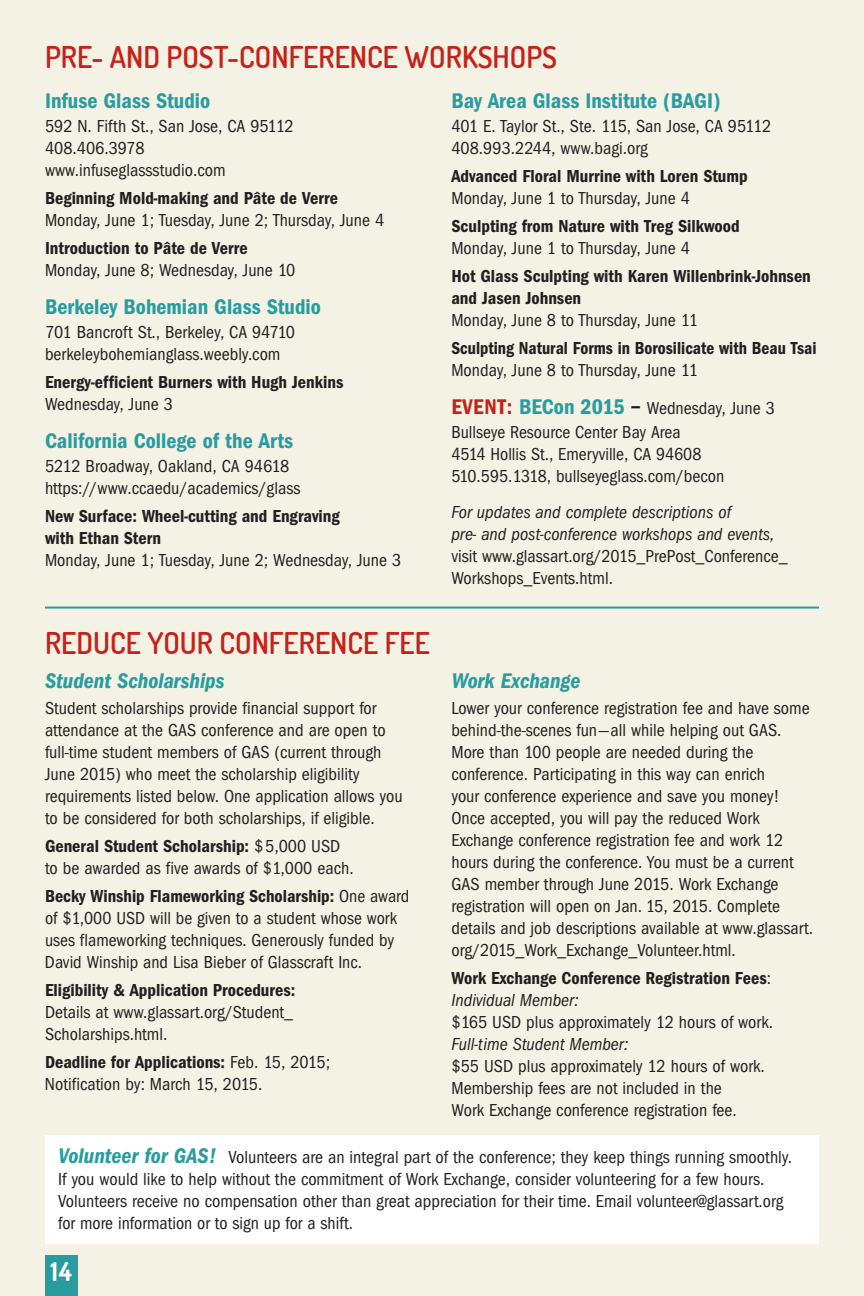
<style>
.page{position:relative;width:864px;height:1296px;background:#f3f2e5}
.page>*{position:absolute;margin:0;border:0;box-sizing:border-box;transform-origin:0 0}
.t1{font:600 30px "Terminal Dosis";color:#c5221a}
.t2{font:700 26px "Terminal Dosis";color:#fff}
.t3{font:600 condensed 22px "Franklin Gothic";color:#299ca0}
.t4{font:italic 600 condensed 22px "Franklin Gothic";color:#299ca0}
.t5{font:condensed 18px/22px "Franklin Gothic";color:#231f20}
.t6{font:600 condensed 18px/22px "Franklin Gothic";color:#231f20}
.t7{font:italic condensed 18px/22px "Franklin Gothic";color:#231f20}
.t8{font:600 condensed 18px "Franklin Gothic";color:#231f20;scale:.96 1}
.s1{font-weight:600}
.s2{font-weight:600;font-size:22px;color:#c5221a}
.s3{font-weight:600;font-size:22px;color:#299ca0}
.s4{font-weight:600;font-size:20px}
.s5{font-weight:400}
.s6{font-weight:400;font-style:italic}
.s7{font-weight:600;font-style:italic;font-size:22px;color:#299ca0}
</style>
<div class="page">
<hr style="left:45px;top:607px;width:774px;height:2px;background:#299ca0">
<div style="left:45px;top:1256px;width:33px;height:40px;background:#299ca0"></div>
<div style="left:45px;top:1135px;width:774px;height:108px;background:#fff"></div>
<h1 class="t1" style="left:45px;top:38px;width:211px">PRE- AND POST-CONFERENCE</h1>
<h1 class="t1" style="left:405px;top:38px;width:154px">WORKSHOPS</h1>
<p class="t3" style="left:45px;top:88px;width:167px">Infuse Glass Studio</p>
<p class="t5" style="left:45px;top:115px;width:250px">592 N. Fifth St., San Jose, CA 95112<br>408.406.3978 www.infuseglassstudio.com</p>
<p class="t6" style="left:45px;top:187px;width:295px">Beginning Mold-making and Pâte de Verre</p>
<p class="t5" style="left:45px;top:209px;width:341px">Monday, June 1; Tuesday, June 2; Thursday, June 4</p>
<p class="t6" style="left:45px;top:237px;width:204px">Introduction to Pâte de Verre</p>
<p class="t5" style="left:45px;top:259px;width:252px">Monday, June 8; Wednesday, June 10</p>
<p class="t3" style="left:45px;top:294px;width:277px">Berkeley Bohemian Glass Studio</p>
<p class="t5" style="left:45px;top:321px;width:251px">701 Bancroft St., Berkeley, CA 94710 berkeleybohemianglass.weebly.com</p>
<p class="t6" style="left:45px;top:371px;width:300px">Energy-efficient Burners with Hugh Jenkins</p>
<p class="t5" style="left:45px;top:393px;width:130px">Wednesday, June 3</p>
<p class="t3" style="left:45px;top:428px;width:250px">California College of the Arts</p>
<p class="t5" style="left:45px;top:455px;width:257px">5212 Broadway, Oakland, CA 94618 https://www.ccaedu/academics/glass</p>
<p class="t6" style="left:45px;top:505px;width:296px">New Surface: Wheel-cutting and Engraving with Ethan Stern</p>
<p class="t5" style="left:45px;top:549px;width:358px">Monday, June 1; Tuesday, June 2; Wednesday, June 3</p>
<h1 class="t1" style="left:45px;top:624px;width:386px">REDUCE YOUR CONFERENCE FEE</h1>
<p class="t4" style="left:45px;top:668px;width:181px">Student Scholarships</p>
<p class="t5" style="left:45px;top:697px;width:359px">Student scholarships provide financial support for attendance at the GAS conference and are open to full-time student members of GAS (current through June 2015) who meet the scholarship eligibility requirements listed below. One application allows you to be considered for both scholarships, if eligible.</p>
<p class="t5" style="left:45px;top:835px;width:310px"><span class="s1">General Student Scholarship:</span> $5,000 USD to be awarded as five awards of $1,000 each.</p>
<p class="t5" style="left:45px;top:885px;width:366px"><span class="s1">Becky Winship Flameworking Scholarship:</span> One award of $1,000 USD will be given to a student whose work uses flameworking techniques. Generously funded by David Winship and Lisa Bieber of Glasscraft Inc.</p>
<p class="t6" style="left:45px;top:979px;width:252px">Eligibility &amp; Application Procedures:</p>
<p class="t5" style="left:45px;top:1001px;width:250px">Details at www.glassart.org/Student_<br>Scholarships.html.</p>
<p class="t5" style="left:45px;top:1051px;width:286px"><span class="s1">Deadline for Applications:</span> Feb. 15, 2015;<br>Notification by: March 15, 2015.</p>
<p class="t3" style="left:451px;top:88px;width:271px">Bay Area Glass Institute (BAGI)</p>
<p class="t5" style="left:451px;top:115px;width:321px">401 E. Taylor St., Ste. 115, San Jose, CA 95112<br>408.993.2244, www.bagi.org</p>
<p class="t6" style="left:451px;top:165px;width:298px">Advanced Floral Murrine with Loren Stump</p>
<p class="t5" style="left:451px;top:187px;width:240px">Monday, June 1 to Thursday, June 4</p>
<p class="t6" style="left:451px;top:215px;width:290px">Sculpting from Nature with Treg Silkwood</p>
<p class="t5" style="left:451px;top:237px;width:240px">Monday, June 1 to Thursday, June 4</p>
<p class="t6" style="left:451px;top:265px;width:361px">Hot Glass Sculpting with Karen Willenbrink-Johnsen and Jasen Johnsen</p>
<p class="t5" style="left:451px;top:309px;width:248px">Monday, June 8 to Thursday, June 11</p>
<p class="t8" style="left:451px;top:338px;width:382px">Sculpting Natural Forms in Borosilicate with Beau Tsai</p>
<p class="t5" style="left:451px;top:351px;width:325px;line-height:38px">Monday, June 8 to Thursday, June 11<br><span class="s2">Event:</span> <span class="s3">BECon 2015</span> <span class="s4">–</span> Wednesday, June 3</p>
<p class="t5" style="left:451px;top:421px;width:275px">Bullseye Resource Center Bay Area<br>4514 Hollis St., Emeryville, CA 94608<br>510.595.1318, bullseyeglass.com/becon</p>
<p class="t7" style="left:451px;top:501px;width:325px">For updates and complete descriptions of<br>pre- and post-conference workshops and events,</p>
<p class="t5" style="left:451px;top:545px;width:338px">visit www.glassart.org/2015_PrePost_Conference_<br>Workshops_Events.html.</p>
<p class="t4" style="left:451px;top:668px;width:131px">Work Exchange</p>
<p class="t5" style="left:451px;top:697px;width:363px">Lower your conference registration fee and have some behind-the-scenes fun—all while helping out GAS.<br>More than 100 people are needed during the conference. Participating in this way can enrich<br>your conference experience and save you money!<br>Once accepted, you will pay the reduced Work Exchange conference registration fee and work 12 hours during the conference. You must be a current GAS member through June 2015. Work Exchange registration will open on Jan. 15, 2015. Complete details and job descriptions available at www.glassart. org/2015_Work_Exchange_Volunteer.html.</p>
<p class="t6" style="left:451px;top:967px;width:321px">Work Exchange Conference Registration Fees<span class="s5">:<br></span><span class="s6">Individual Member:</span></p>
<p class="t5" style="left:451px;top:1011px;width:323px">$165 USD plus approximately 12 hours of work.</p>
<p class="t7" style="left:451px;top:1033px;width:178px">Full-time Student Member:</p>
<p class="t5" style="left:451px;top:1055px;width:315px">$55 USD plus approximately 12 hours of work.<br>Membership fees are not included in the<br>Work Exchange conference registration fee.</p>
<p class="t5" style="left:58px;top:1146px;width:736px"><span class="s7">Volunteer for GAS!</span> Volunteers are an integral part of the conference; they keep things running smoothly.<br>If you would like to help without the commitment of Work Exchange, consider volunteering for a few hours.<br>Volunteers receive no compensation other than great appreciation for their time. Email volunteer@glassart.org for more information or to sign up for a shift.</p>
<h2 class="t2" style="left:51px;top:1255px;width:23px">14</h2>
</div>
